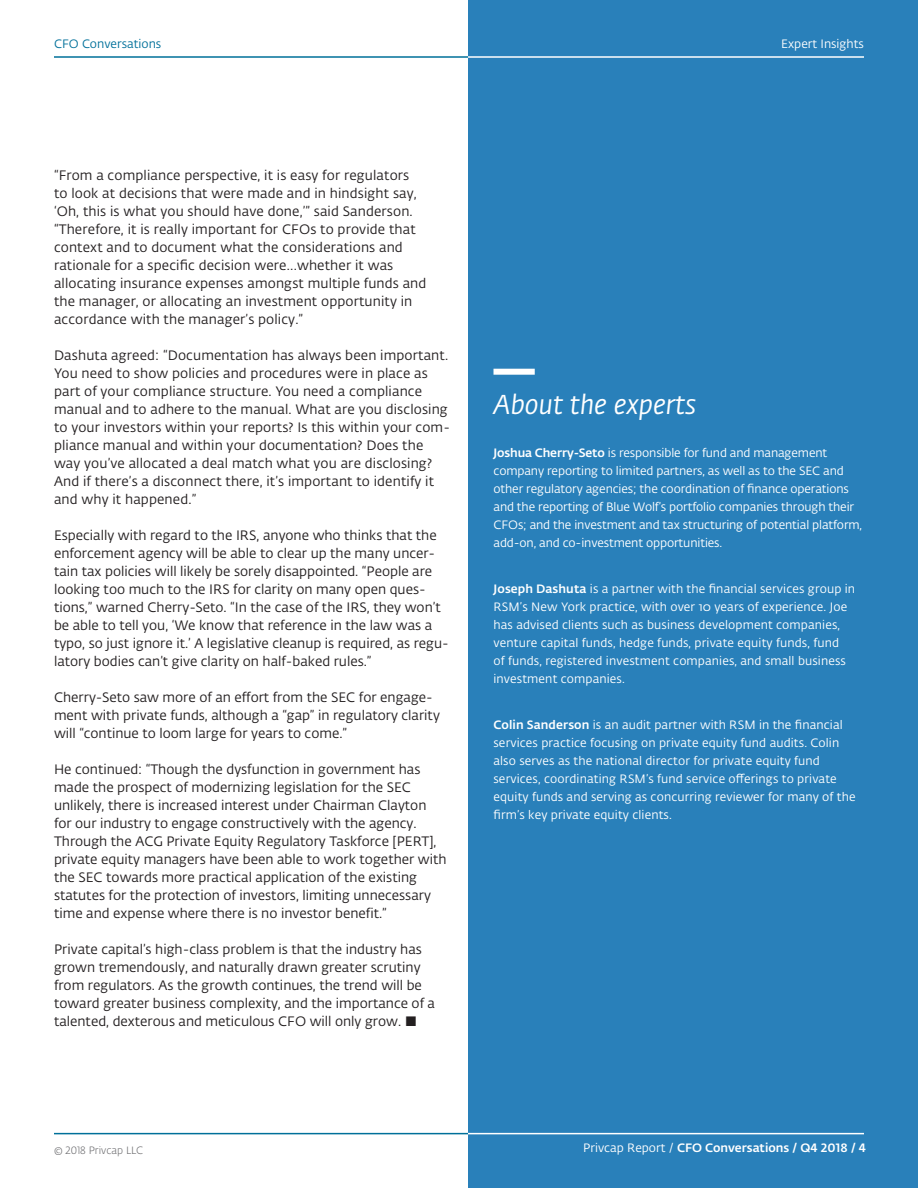
<style>
.page{position:relative;width:918px;height:1188px;background:#fff}
.page>*{position:absolute;margin:0;border:0;box-sizing:border-box;transform-origin:0 0}
.t1{font:italic 27px "Fedra Sans Alt Pro";color:#fff}
.BodyCopy_ParaIndent{font:13.5px/18px "Fedra Sans Alt Pro";color:#231f20}
.t2{font:12px/18px "Fedra Sans Alt Pro";letter-spacing:.01em;color:#fff}
.t3{font:12px/18px "Fedra Sans Alt Pro";letter-spacing:-.01em;color:#fff}
.BodyCopy_ParaIndent-2{font:500 12px "Fedra Sans Alt Pro";color:#fff}
.t4{font:12px "Fedra Sans Alt Pro";color:#00709a}
.t5{font:300 10.5px "Fedra Sans Alt Pro";color:#636366}
.s1{font-weight:500}
.s2{font-weight:400}
</style>
<div class="page">
<div style="left:468px;top:0;width:450px;height:1188px;background:#2980ba"></div>
<hr style="left:54px;top:56px;width:414px;height:2px;background:#00709a">
<hr style="left:54px;top:1133px;width:414px;height:1px;background:#00709a">
<hr style="left:468px;top:1133px;width:396px;height:1px;background:#fff">
<hr style="left:468px;top:56px;width:396px;height:2px;background:#fff">
<div style="left:494px;top:369px;width:41px;height:6px;background:#fff"></div>
<p class="t4" style="left:54px;top:35px;width:109px">CFO Conversations</p>
<p class="t2" style="left:781px;top:34px;width:84px">Expert Insights</p>
<p class="BodyCopy_ParaIndent" style="left:54px;top:166px;width:374px">“From a compliance perspective, it is easy for regulators<br>to look at decisions that were made and in hindsight say, ‘Oh, this is what you should have done,’” said Sanderson. “Therefore, it is really important for CFOs to provide that context and to document what the considerations and rationale for a specific decision were…whether it was allocating insurance expenses amongst multiple funds and the manager, or allocating an investment opportunity in accordance with the manager’s policy.”</p>
<p class="BodyCopy_ParaIndent" style="left:54px;top:346px;width:398px">Dashuta agreed: “Documentation has always been important.<br>You need to show policies and procedures were in place as part of your compliance structure. You need a compliance manual and to adhere to the manual. What are you disclosing to your investors within your reports? Is this within your com&shy;pliance manual and within your documentation? Does the way you’ve allocated a deal match what you are disclosing?<br>And if there’s a disconnect there, it’s important to identify it and why it happened.”</p>
<p class="BodyCopy_ParaIndent" style="left:54px;top:526px;width:396px">Especially with regard to the IRS, anyone who thinks that the enforcement agency will be able to clear up the many uncer&shy;tain tax policies will likely be sorely disappointed. “People are looking too much to the IRS for clarity on many open ques&shy;tions,” warned Cherry-Seto. “In the case of the IRS, they won’t be able to tell you, ‘We know that reference in the law was a typo, so just ignore it.’ A legislative cleanup is required, as regu&shy;latory bodies can’t give clarity on half-baked rules.”</p>
<p class="BodyCopy_ParaIndent" style="left:54px;top:688px;width:387px">Cherry-Seto saw more of an effort from the SEC for engage&shy;ment with private funds, although a “gap” in regulatory clarity will “continue to loom large for years to come.”</p>
<p class="BodyCopy_ParaIndent" style="left:54px;top:760px;width:394px">He continued: “Though the dysfunction in government has made the prospect of modernizing legislation for the SEC unlikely, there is increased interest under Chairman Clayton for our industry to engage constructively with the agency.<br>Through the ACG Private Equity Regulatory Taskforce [PERT], private equity managers have been able to work together with the SEC towards more practical application of the existing statutes for the protection of investors, limiting unnecessary time and expense where there is no investor benefit.”</p>
<p class="BodyCopy_ParaIndent" style="left:54px;top:940px;width:383px">Private capital’s high-class problem is that the industry has grown tremendously, and naturally drawn greater scrutiny from regulators. As the growth continues, the trend will be toward greater business complexity, and the importance of a talented, dexterous and meticulous CFO will only grow. ■</p>
<p class="t1" style="left:494px;top:386px;width:204px">About the experts</p>
<p class="t3" style="left:494px;top:443px;width:370px"><span class="s1">Joshua Cherry-Seto</span> is responsible for fund and management company reporting to limited partners, as well as to the SEC and other regulatory agencies; the coordination of finance operations and the reporting of Blue Wolf’s portfolio companies through their CFOs; and the investment and tax structuring of potential platform, add-on, and co-investment opportunities.</p>
<p class="t2" style="left:494px;top:580px;width:363px"><span class="s1">Joseph Dashuta</span> is a partner with the financial services group in RSM’s New York practice, with over 10 years of experience. Joe has advised clients such as business development companies, venture capital funds, hedge funds, private equity funds, fund<br>of funds, registered investment companies, and small business investment companies.</p>
<p class="t2" style="left:494px;top:716px;width:364px"><span class="s1">Colin Sanderson</span> is an audit partner with RSM in the financial services practice focusing on private equity fund audits. Colin also serves as the national director for private equity fund services, coordinating RSM’s fund service offerings to private equity funds and serving as concurring reviewer for many of the firm’s key private equity clients.</p>
<p class="t5" style="left:54px;top:1143px;width:91px">© 2018 Privcap LLC</p>
<p class="BodyCopy_ParaIndent-2" style="left:583px;top:1139px;width:284px"><span class="s2">Privcap Report /</span> CFO Conversations / Q4 2018 / 4</p>
</div>
